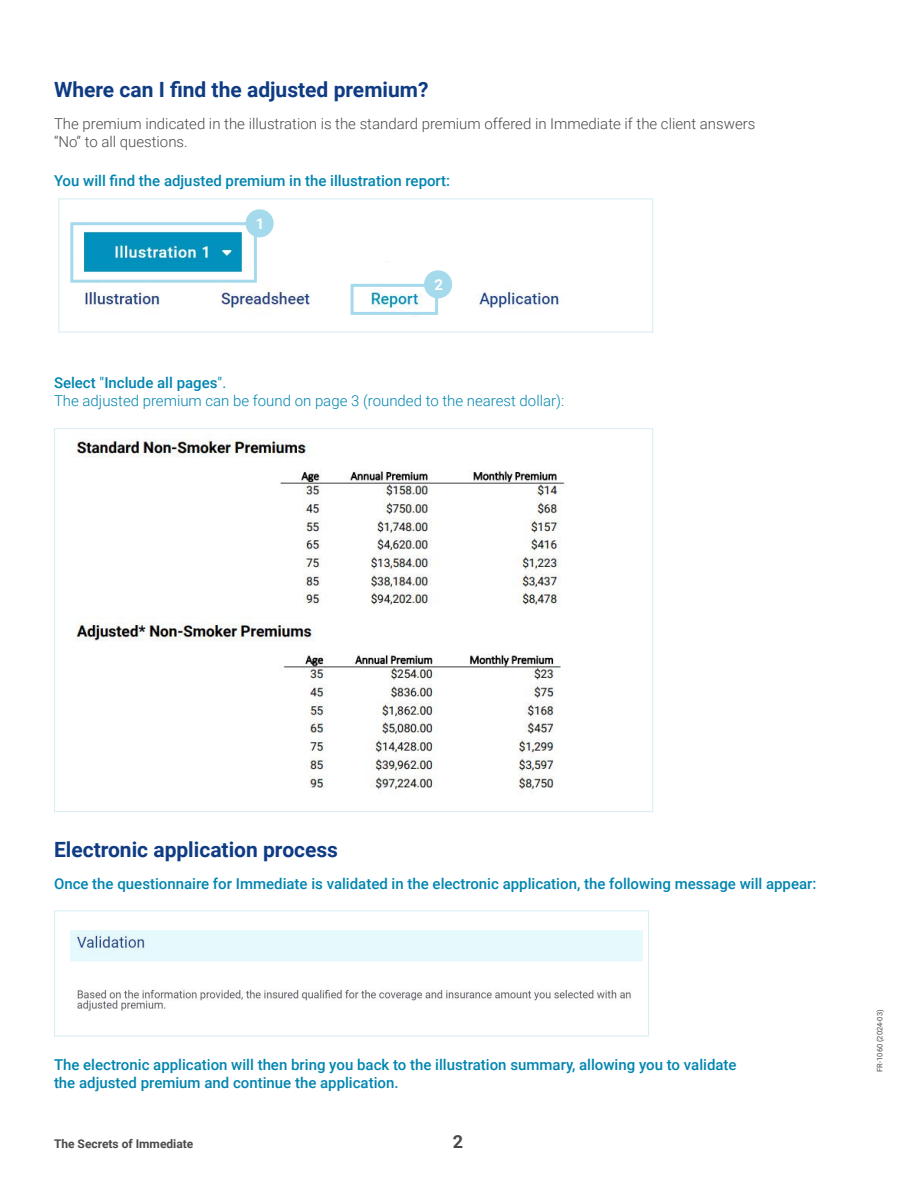
<style>
.page{position:relative;width:918px;height:1188px;background:#fff}
.page>*{position:absolute;margin:0;border:0;box-sizing:border-box;transform-origin:0 0}
.t1{font:700 21px "Roboto";color:#0e3b83}
.t2{font:700 18px "Roboto";color:#4a4a49}
.t3{font:500 15px/18px "Roboto";color:#0085b0}
.t4{font:300 15px/18px "Roboto";color:#4a4a49}
.t5{font:300 15px/18px "Roboto";color:#0085b0}
.t6{font:700 15px "Roboto";color:#fff}
.t7{font:700 12px "Roboto";color:#4a4a49}
.t8{font:7.5px "Roboto";color:#4a4a49}
.s1{font-weight:500}
.s2{font-weight:400}
</style>
<div class="page">
<img style="left:83px;top:227px;width:476px;height:88px">
<div style="left:58px;top:198px;width:595px;height:135px;border:1px solid #d9eef4"></div>
<div style="left:351px;top:284px;width:87px;height:31px;border:3px solid #a5daec"></div>
<div style="left:70px;top:222px;width:187px;height:61px;border:3px solid #a5daec"></div>
<div style="left:246px;top:209px;width:28px;height:28px;background:#a5daec;border-radius:50%"></div>
<div style="left:424px;top:270px;width:28px;height:28px;background:#a5daec;border-radius:50%"></div>
<img style="left:70px;top:433px;width:495px;height:357px">
<img style="left:70px;top:930px;width:573px;height:81px">
<div style="left:54px;top:910px;width:595px;height:127px;border:1px solid #d9eef4"></div>
<h1 class="t1" style="left:54px;top:75px;width:376px">Where can I find the adjusted premium?</h1>
<p class="t4" style="left:54px;top:114px;width:703px">The premium indicated in the illustration is the standard premium offered in Immediate if the client answers “No” to all questions.</p>
<p class="t3" style="left:54px;top:171px;width:398px">You will find the adjusted premium in the illustration report:</p>
<p class="t6" style="left:256px;top:213px;width:10px">1</p>
<p class="t6" style="left:434px;top:274px;width:10px">2</p>
<p class="t5" style="left:54px;top:373px;width:512px"><span class="s1">Select</span> <span class="s2">″</span><span class="s1">Include all pages</span><span class="s2">″.<br></span>The adjusted premium can be found on page 3 (rounded to the nearest dollar):</p>
<h1 class="t1" style="left:54px;top:835px;width:286px">Electronic application process</h1>
<p class="t3" style="left:54px;top:874px;width:764px">Once the questionnaire for Immediate is validated in the electronic application, the following message will appear:</p>
<p class="t3" style="left:54px;top:1055px;width:684px">The electronic application will then bring you back to the illustration summary, allowing you to validate the adjusted premium and continue the application.</p>
<p class="t7" style="left:54px;top:1135px;width:141px">The Secrets of Immediate</p>
<p class="t2" style="left:453px;top:1128px;width:12px">2</p>
<p class="t8" style="left:875px;top:1072px;width:64px;rotate:-90deg">FR-1060 (2024-03)</p>
</div>
